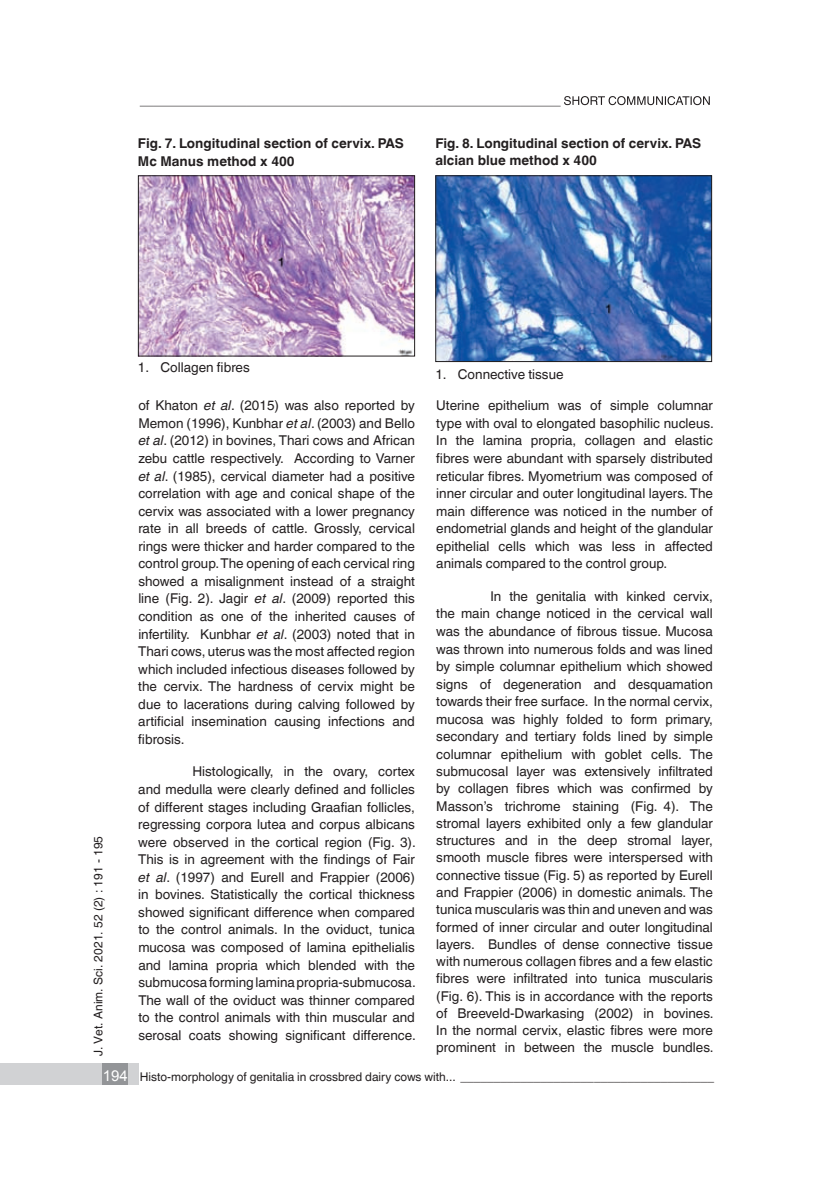
<style>
.page{position:relative;width:830px;height:1191px;background:#fff}
.page>*{position:absolute;margin:0;border:0;box-sizing:border-box;transform-origin:0 0}
.t1{font:13.5px/17.5px "Helvetica World";color:#231f20;text-align:justify}
.t2{font:700 13.5px/17.5px "Helvetica World";color:#231f20}
.t3{font:12px "Helvetica World";color:#231f20}
.t4{font:12px "Helvetica";color:#231f20}
.s1{font-style:italic}
.s2{font-family:"Arial";font-size:15px;color:#fff}
</style>
<div class="page">
<img style="left:140px;top:177px;width:273px;height:177px">
<div style="left:138px;top:175px;width:277px;height:181px;border:1px solid #231f20"></div>
<img style="left:437px;top:177px;width:272px;height:183px">
<div style="left:435px;top:175px;width:276px;height:187px;border:1px solid #231f20"></div>
<div style="left:0;top:1063px;width:138px;height:21px;background:#d1d2d4"></div>
<div style="left:102px;top:1063px;width:26px;height:21px;background:#939598"></div>
<svg style="left:140px;top:96px;width:569px;height:10px"></svg>
<p class="t2" style="left:138px;top:134px;width:258px">Fig. 7. Longitudinal section of cervix. PAS<br>Mc Manus method x 400</p>
<p class="t2" style="left:435px;top:134px;width:258px">Fig. 8. Longitudinal section of cervix. PAS alcian blue method x 400</p>
<p class="t4" style="left:91px;top:1056px;width:222px;rotate:-90deg">J. Vet. Anim. Sci. 2021. 52 (2) : 191 - 195</p>
<p class="t1" style="left:138px;top:358px;width:113px">1. Collagen fibres</p>
<p class="t1" style="left:138px;top:397px;width:278px">of Khaton <span class="s1">et al</span>. (2015) was also reported by Memon (1996), Kunbhar <span class="s1">et al</span>. (2003) and Bello <span class="s1">et al</span>. (2012) in bovines, Thari cows and African zebu cattle respectively. According to Varner <span class="s1">et al</span>. (1985), cervical diameter had a positive correlation with age and conical shape of the cervix was associated with a lower pregnancy rate in all breeds of cattle. Grossly, cervical rings were thicker and harder compared to the control group. The opening of each cervical ring showed a misalignment instead of a straight line (Fig. 2). Jagir <span class="s1">et al</span>. (2009) reported this condition as one of the inherited causes of infertility. Kunbhar <span class="s1">et al</span>. (2003) noted that in Thari cows, uterus was the most affected region which included infectious diseases followed by the cervix. The hardness of cervix might be due to lacerations during calving followed by artificial insemination causing infections and fibrosis.</p>
<p class="t1" style="left:138px;top:763px;width:279px;text-indent:54px">Histologically, in the ovary, cortex and medulla were clearly defined and follicles of different stages including Graafian follicles, regressing corpora lutea and corpus albicans were observed in the cortical region (Fig. 3).<br>This is in agreement with the findings of Fair <span class="s1">et al</span>. (1997) and Eurell and Frappier (2006) in bovines. Statistically the cortical thickness showed significant difference when compared to the control animals. In the oviduct, tunica mucosa was composed of lamina epithelialis and lamina propria which blended with the submucosa forming lamina propria-submucosa.<br>The wall of the oviduct was thinner compared to the control animals with thin muscular and serosal coats showing significant difference.</p>
<p class="t1" style="left:435px;top:365px;width:130px">1. Connective tissue</p>
<p class="t1" style="left:436px;top:397px;width:279px">Uterine epithelium was of simple columnar type with oval to elongated basophilic nucleus.<br>In the lamina propria, collagen and elastic fibres were abundant with sparsely distributed reticular fibres. Myometrium was composed of inner circular and outer longitudinal layers. The main difference was noticed in the number of endometrial glands and height of the glandular epithelial cells which was less in affected animals compared to the control group.</p>
<p class="t1" style="left:436px;top:587px;width:279px;text-indent:54px">In the genitalia with kinked cervix, the main change noticed in the cervical wall was the abundance of fibrous tissue. Mucosa was thrown into numerous folds and was lined by simple columnar epithelium which showed signs of degeneration and desquamation towards their free surface. In the normal cervix, mucosa was highly folded to form primary, secondary and tertiary folds lined by simple columnar epithelium with goblet cells. The submucosal layer was extensively infiltrated by collagen fibres which was confirmed by Masson’s trichrome staining (Fig. 4). The stromal layers exhibited only a few glandular structures and in the deep stromal layer, smooth muscle fibres were interspersed with connective tissue (Fig. 5) as reported by Eurell and Frappier (2006) in domestic animals. The tunica muscularis was thin and uneven and was formed of inner circular and outer longitudinal layers. Bundles of dense connective tissue with numerous collagen fibres and a few elastic fibres were infiltrated into tunica muscularis (Fig. 6). This is in accordance with the reports of Breeveld-Dwarkasing (2002) in bovines.<br>In the normal cervix, elastic fibres were more prominent in between the muscle bundles.</p>
<p class="t3" style="left:103px;top:1069px;width:612px"><span class="s2">194</span> Histo-morphology of genitalia in crossbred dairy cows with... ______________________________________</p>
</div>
